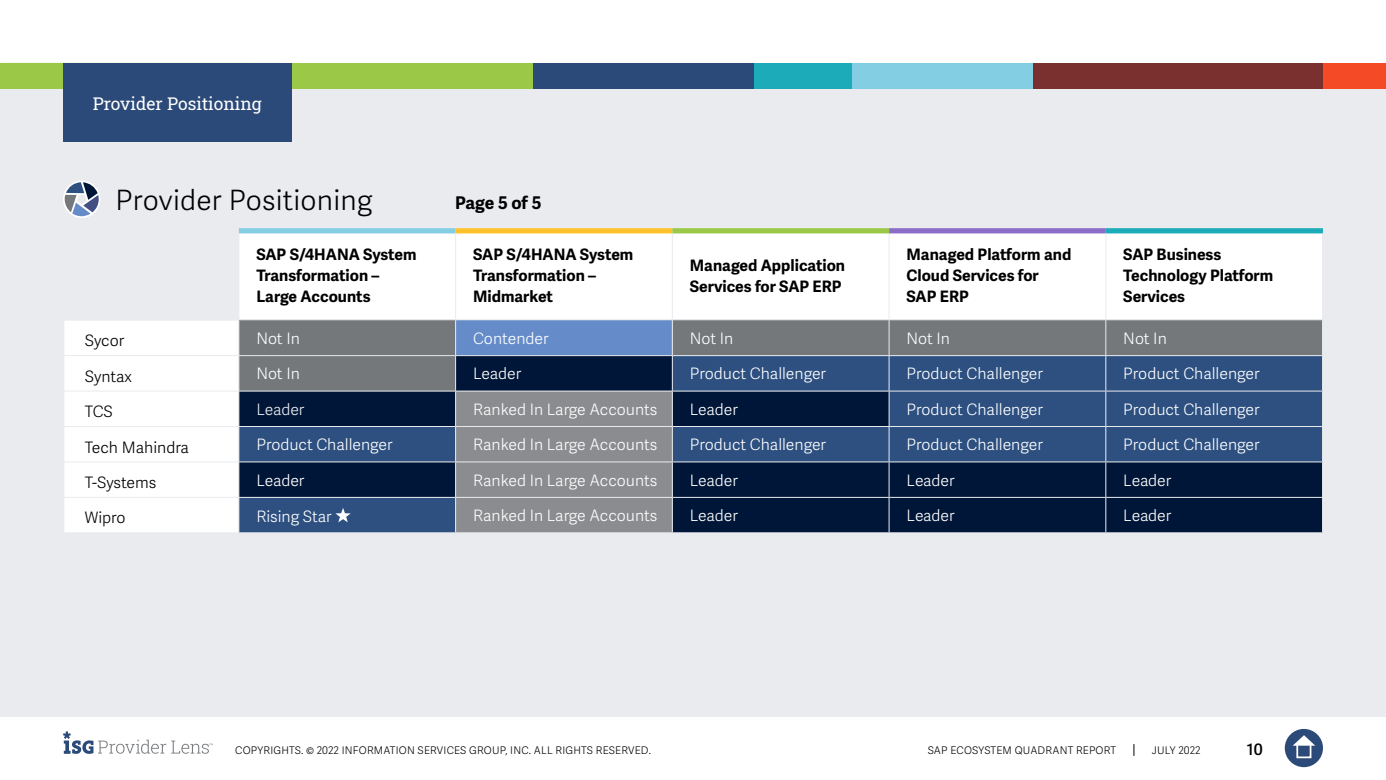
<style>
.page{position:relative;width:1386px;height:780px;background:#fff}
.page>*{position:absolute;margin:0;border:0;box-sizing:border-box;transform-origin:0 0}
.t1{font:300 28px "Adelle Sans";letter-spacing:.01em;color:#000}
.t2{font:17.5px "Roboto Slab ISG P Regular";color:#fff}
.t3{font:700 17.5px "Adelle Sans";letter-spacing:-.01em;color:#000}
.t4{font:300 15.75px "Adelle Sans";color:#fff}
.t5{font:700 15.75px/21px "Adelle Sans";color:#000}
.t6{font:300 15.75px "Adelle Sans";color:#000}
.t7{font:300 15.75px "Adelle Sans";letter-spacing:-.01em;color:#e9ebee}
.t8{font:600 15.75px "Adelle Sans";color:#000}
.t9{font:300 10.5px "Adelle Sans";letter-spacing:.02em;color:#000}
</style>
<div class="page">
<svg style="left:1133px;top:744px;width:1px;height:12px"></svg>
<div style="left:1285px;top:729px;width:38px;height:38px;background:#2b4a79;border-radius:50%"></div>
<svg style="left:1293px;top:735px;width:22px;height:10px"></svg>
<div style="left:1296px;top:743px;width:15px;height:15px;border:2px solid #fff"></div>
<svg style="left:63px;top:731px;width:150px;height:23px"></svg>
<div style="left:0;top:63px;width:1386px;height:654px;background:#e9ebee"></div>
<div style="left:0;top:63px;width:533px;height:25px;background:#9bc947"></div>
<div style="left:533px;top:63px;width:223px;height:25px;background:#2b4a79"></div>
<div style="left:850px;top:63px;width:184px;height:25px;background:#84cee3"></div>
<div style="left:1323px;top:63px;width:63px;height:25px;background:#f54a26"></div>
<div style="left:1033px;top:63px;width:290px;height:25px;background:#7a302e"></div>
<div style="left:754px;top:63px;width:98px;height:25px;background:#1cabb9"></div>
<div style="left:63px;top:63px;width:229px;height:79px;background:#2b4a79"></div>
<svg style="left:63px;top:180px;width:37px;height:38px"></svg>
<svg style="left:65px;top:182px;width:34px;height:34px"></svg>
<div style="left:239px;top:233px;width:1083px;height:86px;background:#fff"></div>
<div style="left:64px;top:321px;width:174px;height:211px;background:#fff"></div>
<div style="left:239px;top:320px;width:1083px;height:35px;background:#75787b"></div>
<div style="left:456px;top:320px;width:216px;height:35px;background:#658cc9"></div>
<svg style="left:239px;top:356px;width:1083px;height:176px;background:#1c375e"></svg>
<div style="left:456px;top:391px;width:216px;height:141px;background:#8a8c8f"></div>
<hr style="left:63px;top:355px;width:175px;height:1px;background:#e9ebee">
<hr style="left:63px;top:390px;width:175px;height:1px;background:#e9ebee">
<hr style="left:63px;top:426px;width:175px;height:1px;background:#e9ebee">
<hr style="left:63px;top:461px;width:175px;height:1px;background:#e9ebee">
<hr style="left:63px;top:497px;width:175px;height:1px;background:#e9ebee">
<div style="left:239px;top:228px;width:217px;height:5px;background:#84cee3"></div>
<hr style="left:889px;top:233px;width:1px;height:86px;background:#e9ebee">
<div style="left:889px;top:228px;width:217px;height:5px;background:#8b6cc6"></div>
<div style="left:456px;top:228px;width:216px;height:5px;background:#ffc22b"></div>
<hr style="left:455px;top:233px;width:1px;height:86px;background:#e9ebee">
<div style="left:672px;top:228px;width:217px;height:5px;background:#9bc947"></div>
<hr style="left:672px;top:233px;width:1px;height:86px;background:#e9ebee">
<div style="left:1106px;top:228px;width:217px;height:5px;background:#1cabb9"></div>
<hr style="left:1105px;top:233px;width:1px;height:86px;background:#e9ebee">
<hr style="left:455px;top:320px;width:1px;height:35px;background:#e9ebee">
<hr style="left:672px;top:320px;width:1px;height:35px;background:#e9ebee">
<hr style="left:889px;top:320px;width:1px;height:35px;background:#e9ebee">
<hr style="left:1105px;top:320px;width:1px;height:35px;background:#e9ebee">
<hr style="left:455px;top:356px;width:1px;height:34px;background:#e9ebee">
<hr style="left:672px;top:356px;width:1px;height:34px;background:#e9ebee">
<hr style="left:889px;top:356px;width:1px;height:34px;background:#e9ebee">
<hr style="left:1105px;top:356px;width:1px;height:34px;background:#e9ebee">
<hr style="left:238px;top:390px;width:218px;height:1px;background:#e9ebee">
<hr style="left:672px;top:390px;width:217px;height:1px;background:#e9ebee">
<hr style="left:889px;top:390px;width:217px;height:1px;background:#e9ebee">
<hr style="left:889px;top:391px;width:1px;height:35px;background:#e9ebee">
<hr style="left:1106px;top:390px;width:217px;height:1px;background:#e9ebee">
<hr style="left:1105px;top:391px;width:1px;height:35px;background:#e9ebee">
<hr style="left:238px;top:426px;width:218px;height:1px;background:#e9ebee">
<hr style="left:456px;top:426px;width:216px;height:1px;background:#e9ebee">
<hr style="left:672px;top:426px;width:217px;height:1px;background:#e9ebee">
<hr style="left:889px;top:426px;width:217px;height:1px;background:#e9ebee">
<hr style="left:889px;top:427px;width:1px;height:34px;background:#e9ebee">
<hr style="left:1106px;top:426px;width:217px;height:1px;background:#e9ebee">
<hr style="left:1105px;top:427px;width:1px;height:34px;background:#e9ebee">
<hr style="left:238px;top:461px;width:218px;height:1px;background:#e9ebee">
<hr style="left:456px;top:461px;width:216px;height:1px;background:#e9ebee">
<hr style="left:672px;top:461px;width:217px;height:1px;background:#e9ebee">
<hr style="left:889px;top:461px;width:217px;height:1px;background:#e9ebee">
<hr style="left:889px;top:462px;width:1px;height:35px;background:#e9ebee">
<hr style="left:1106px;top:461px;width:217px;height:1px;background:#e9ebee">
<hr style="left:1105px;top:462px;width:1px;height:35px;background:#e9ebee">
<hr style="left:238px;top:497px;width:218px;height:1px;background:#e9ebee">
<hr style="left:456px;top:497px;width:216px;height:1px;background:#e9ebee">
<hr style="left:672px;top:497px;width:217px;height:1px;background:#e9ebee">
<hr style="left:889px;top:497px;width:217px;height:1px;background:#e9ebee">
<hr style="left:889px;top:498px;width:1px;height:34px;background:#e9ebee">
<hr style="left:1106px;top:497px;width:217px;height:1px;background:#e9ebee">
<hr style="left:1105px;top:498px;width:1px;height:34px;background:#e9ebee">
<hr style="left:456px;top:390px;width:216px;height:1px;background:#e9ebee">
<hr style="left:455px;top:391px;width:1px;height:35px;background:#e9ebee">
<hr style="left:672px;top:391px;width:1px;height:35px;background:#e9ebee">
<hr style="left:455px;top:427px;width:1px;height:34px;background:#e9ebee">
<hr style="left:672px;top:427px;width:1px;height:34px;background:#e9ebee">
<hr style="left:455px;top:462px;width:1px;height:35px;background:#e9ebee">
<hr style="left:672px;top:462px;width:1px;height:35px;background:#e9ebee">
<hr style="left:455px;top:498px;width:1px;height:34px;background:#e9ebee">
<hr style="left:672px;top:498px;width:1px;height:34px;background:#e9ebee">
<svg style="left:335px;top:508px;width:16px;height:14px"></svg>
<p class="t2" style="left:93px;top:91px;width:171px">Provider Positioning</p>
<h1 class="t1" style="left:116px;top:183px;width:258px">Provider Positioning</h1>
<p class="t3" style="left:455px;top:192px;width:88px">Page 5 of 5</p>
<p class="t5" style="left:256px;top:244px;width:162px">SAP S/4HANA System<br>Transformation –<br>Large Accounts</p>
<p class="t5" style="left:473px;top:244px;width:162px">SAP S/4HANA System<br>Transformation –<br>Midmarket</p>
<p class="t5" style="left:690px;top:255px;width:157px">Managed Application<br>Services for SAP ERP</p>
<p class="t5" style="left:907px;top:244px;width:166px">Managed Platform and<br>Cloud Services for<br>SAP ERP</p>
<p class="t5" style="left:1123px;top:244px;width:151px">SAP Business<br>Technology Platform<br>Services</p>
<p class="t6" style="left:85px;top:331px;width:41px">Sycor</p>
<p class="t4" style="left:256px;top:329px;width:45px">Not In</p>
<p class="t4" style="left:473px;top:329px;width:77px">Contender</p>
<p class="t4" style="left:690px;top:329px;width:45px">Not In</p>
<p class="t4" style="left:907px;top:329px;width:45px">Not In</p>
<p class="t4" style="left:1123px;top:329px;width:45px">Not In</p>
<p class="t6" style="left:85px;top:367px;width:49px">Syntax</p>
<p class="t4" style="left:256px;top:364px;width:45px">Not In</p>
<p class="t4" style="left:473px;top:364px;width:50px">Leader</p>
<p class="t4" style="left:690px;top:364px;width:138px">Product Challenger</p>
<p class="t4" style="left:907px;top:364px;width:138px">Product Challenger</p>
<p class="t4" style="left:1123px;top:364px;width:138px">Product Challenger</p>
<p class="t6" style="left:85px;top:402px;width:30px">TCS</p>
<p class="t7" style="left:256px;top:400px;width:50px">Leader</p>
<p class="t4" style="left:473px;top:400px;width:186px">Ranked In Large Accounts</p>
<p class="t4" style="left:690px;top:400px;width:50px">Leader</p>
<p class="t4" style="left:907px;top:400px;width:138px">Product Challenger</p>
<p class="t4" style="left:1123px;top:400px;width:138px">Product Challenger</p>
<p class="t6" style="left:85px;top:438px;width:106px">Tech Mahindra</p>
<p class="t4" style="left:256px;top:435px;width:138px">Product Challenger</p>
<p class="t4" style="left:473px;top:435px;width:186px">Ranked In Large Accounts</p>
<p class="t4" style="left:690px;top:435px;width:138px">Product Challenger</p>
<p class="t4" style="left:907px;top:435px;width:138px">Product Challenger</p>
<p class="t4" style="left:1123px;top:435px;width:138px">Product Challenger</p>
<p class="t6" style="left:85px;top:473px;width:73px">T-Systems</p>
<p class="t4" style="left:256px;top:471px;width:50px">Leader</p>
<p class="t4" style="left:473px;top:471px;width:186px">Ranked In Large Accounts</p>
<p class="t4" style="left:690px;top:471px;width:50px">Leader</p>
<p class="t4" style="left:907px;top:471px;width:50px">Leader</p>
<p class="t4" style="left:1123px;top:471px;width:50px">Leader</p>
<p class="t6" style="left:85px;top:508px;width:42px">Wipro</p>
<p class="t4" style="left:256px;top:507px;width:77px">Rising Star</p>
<p class="t4" style="left:473px;top:506px;width:186px">Ranked In Large Accounts</p>
<p class="t4" style="left:690px;top:506px;width:50px">Leader</p>
<p class="t4" style="left:907px;top:506px;width:50px">Leader</p>
<p class="t4" style="left:1123px;top:506px;width:50px">Leader</p>
<p class="t9" style="left:235px;top:744px;width:417px">COPYRIGHTS. © 2022 INFORMATION SERVICES GROUP, INC. ALL RIGHTS RESERVED.</p>
<p class="t9" style="left:928px;top:744px;width:190px">SAP ECOSYSTEM QUADRANT REPORT</p>
<p class="t9" style="left:1152px;top:744px;width:50px">JULY 2022</p>
<p class="t8" style="left:1247px;top:740px;width:18px">10</p>
</div>
